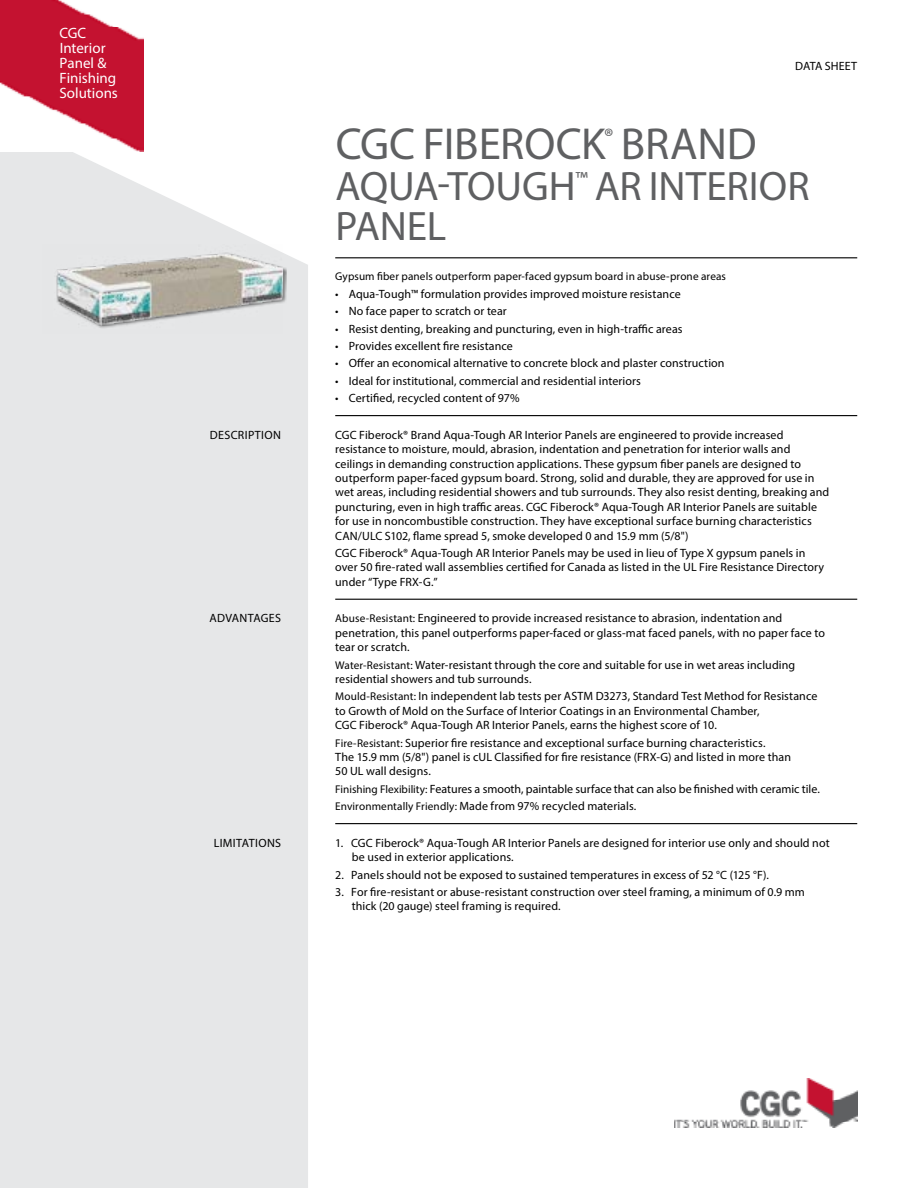
<style>
.page{position:relative;width:918px;height:1188px;background:#fff}
.page>*{position:absolute;margin:0;border:0;box-sizing:border-box;transform-origin:0 0}
.t1{font:45px "Myriad Pro";letter-spacing:-.005em;color:#5f6062}
.t2{font:41.25px/40.5px "Myriad Pro";color:#5f6062}
.t3{font:15px/15px "Myriad Pro";color:#fff}
.t4{font:12px/14.4px "Myriad Pro";letter-spacing:.005em;color:#000}
.t5{font:12px "Myriad Pro";letter-spacing:.035em;color:#000}
.t6{font:12px "Myriad Pro";letter-spacing:.03em;color:#000}
.t7{font:12px "Myriad Pro";letter-spacing:.025em;color:#000}
.t8{font:11.25px "Myriad Pro";letter-spacing:.01em;color:#000}
.s1{font-size:11.25px}
</style>
<div class="page">
<div style="left:0;top:111px;width:308px;height:1077px;background:#e6e7e8"></div>
<img style="left:0;top:0;width:143px;height:152px">
<img style="left:675px;top:1078px;width:182px;height:49px">
<hr style="left:335px;top:415px;width:522px;height:1px;background:#000">
<hr style="left:335px;top:599px;width:522px;height:1px;background:#000">
<hr style="left:335px;top:823px;width:522px;height:1px;background:#000">
<hr style="left:335px;top:257px;width:522px;height:1px;background:#000">
<img style="left:42px;top:244px;width:241px;height:90px">
<p class="t3" style="left:59px;top:26px;width:60px">CGC<br>Interior<br>Panel &amp;<br>Finishing<br>Solutions</p>
<p class="t4" style="left:795px;top:59px;width:63px">DATA SHEET</p>
<h1 class="t1" style="left:336px;top:116px;width:423px">CGC FIBEROCK<sup>®</sup> BRAND</h1>
<h2 class="t2" style="left:336px;top:165px;width:475px">AQUA-TOUGH<sup>™</sup> AR INTERIOR<br>PANEL</h2>
<p class="t8" style="left:335px;top:270px;width:392px">Gypsum fiber panels outperform paper-faced gypsum board in abuse-prone areas</p>
<p class="t4" style="left:335px;top:286px;width:347px">• Aqua-Tough™ formulation provides improved moisture resistance</p>
<p class="t4" style="left:335px;top:304px;width:173px">• No face paper to scratch or tear</p>
<p class="t4" style="left:335px;top:321px;width:349px">• Resist denting, breaking and puncturing, even in high-traffic areas</p>
<p class="t4" style="left:335px;top:339px;width:179px">• Provides excellent fire resistance</p>
<p class="t4" style="left:335px;top:356px;width:391px">• Offer an economical alternative to concrete block and plaster construction</p>
<p class="t4" style="left:335px;top:373px;width:307px">• Ideal for institutional, commercial and residential interiors</p>
<p class="t4" style="left:335px;top:391px;width:186px">• Certified, recycled content of 97%</p>
<p class="t5" style="left:210px;top:427px;width:73px">DESCRIPTION</p>
<p class="t4" style="left:335px;top:427px;width:496px">CGC Fiberock® Brand Aqua-Tough AR Interior Panels are engineered to provide increased resistance to moisture, mould, abrasion, indentation and penetration for interior walls and ceilings in demanding construction applications. These gypsum fiber panels are designed to outperform paper-faced gypsum board. Strong, solid and durable, they are approved for use in wet areas, including residential showers and tub surrounds. They also resist denting, breaking and puncturing, even in high traffic areas. CGC Fiberock® Aqua-Tough AR Interior Panels are suitable for use in noncombustible construction. They have exceptional surface burning characteristics CAN/ULC S102, flame spread 5, smoke developed 0 and 15.9 mm (5/8")</p>
<p class="t4" style="left:335px;top:546px;width:490px">CGC Fiberock® Aqua-Tough AR Interior Panels may be used in lieu of Type X gypsum panels in over 50 fire-rated wall assemblies certified for Canada as listed in the UL Fire Resistance Directory under “Type FRX-G.”</p>
<p class="t7" style="left:210px;top:611px;width:73px">ADVANTAGES</p>
<p class="t4" style="left:335px;top:611px;width:491px"><span class="s1">Abuse-Resistant:</span> Engineered to provide increased resistance to abrasion, indentation and penetration, this panel outperforms paper-faced or glass-mat faced panels, with no paper face to tear or scratch.</p>
<p class="t4" style="left:335px;top:657px;width:461px"><span class="s1">Water-Resistant:</span> Water-resistant through the core and suitable for use in wet areas including residential showers and tub surrounds.</p>
<p class="t4" style="left:335px;top:689px;width:484px"><span class="s1">Mould-Resistant:</span> In independent lab tests per ASTM D3273, Standard Test Method for Resistance to Growth of Mold on the Surface of Interior Coatings in an Environmental Chamber,<br>CGC Fiberock® Aqua-Tough AR Interior Panels, earns the highest score of 10.</p>
<p class="t4" style="left:335px;top:735px;width:457px"><span class="s1">Fire-Resistant:</span> Superior fire resistance and exceptional surface burning characteristics.<br>The 15.9 mm (5/8") panel is cUL Classified for fire resistance (FRX-G) and listed in more than<br>50 UL wall designs.</p>
<p class="t4" style="left:335px;top:780px;width:486px;line-height:17.4px"><span class="s1">Finishing Flexibility:</span> Features a smooth, paintable surface that can also be finished with ceramic tile.<br><span class="s1">Environmentally Friendly:</span> Made from 97% recycled materials.</p>
<p class="t6" style="left:214px;top:835px;width:69px">LIMITATIONS</p>
<p class="t4" style="left:352px;top:835px;width:479px;text-indent:-17px">1. CGC Fiberock® Aqua-Tough AR Interior Panels are designed for interior use only and should not be used in exterior applications.</p>
<p class="t4" style="left:335px;top:867px;width:435px">2. Panels should not be exposed to sustained temperatures in excess of 52 °C (125 °F).</p>
<p class="t4" style="left:352px;top:885px;width:455px;text-indent:-17px">3. For fire-resistant or abuse-resistant construction over steel framing, a minimum of 0.9 mm thick (20 gauge) steel framing is required.</p>
</div>
